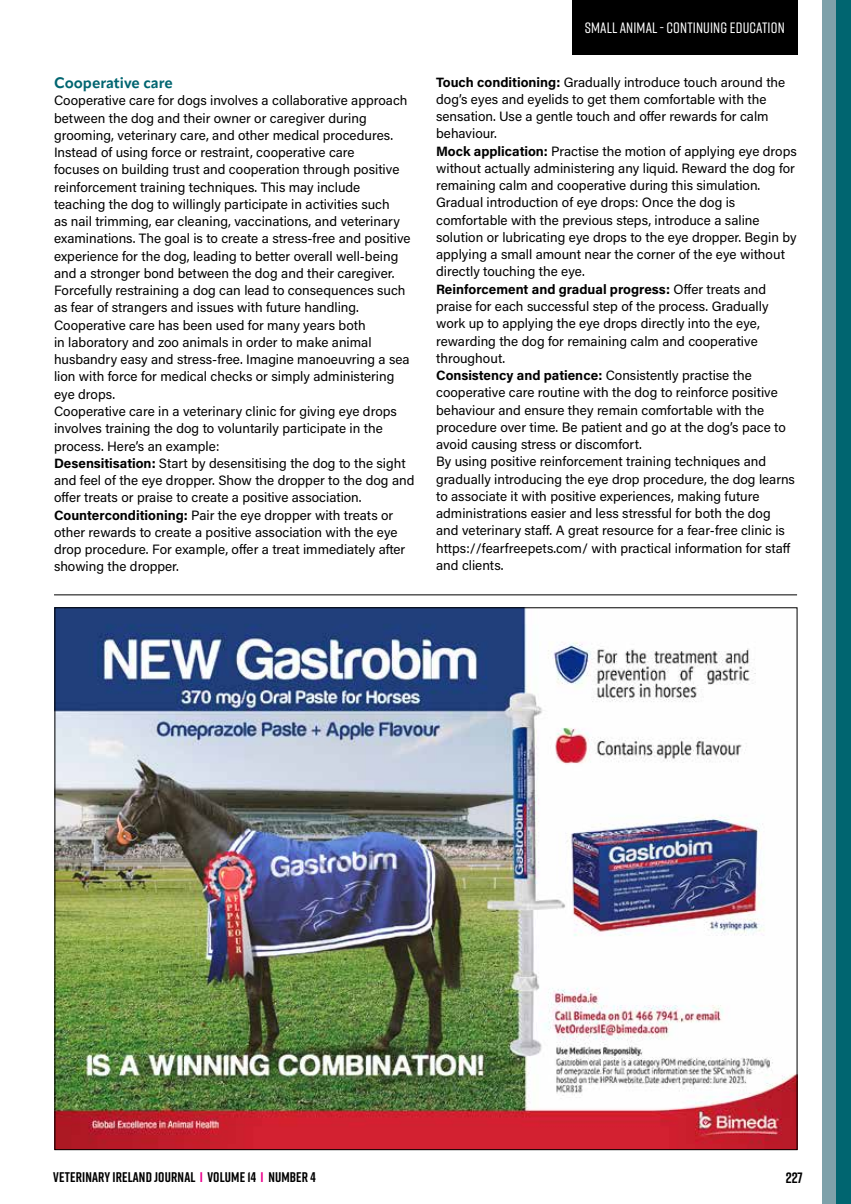
<style>
.page{position:relative;width:851px;height:1204px;background:#fff}
.page>*{position:absolute;margin:0;border:0;box-sizing:border-box;transform-origin:0 0}
.t1{font:500 15px "Rift";letter-spacing:.01em;color:#fff}
.t2{font:700 15px "Apparat";color:#006570}
.t3{font:700 15px "Rift";color:#000}
.t4{font:700 13.95px "Rift";letter-spacing:.01em;color:#000}
.t5{font:13.5px/17.2px "Acumin Pro";color:#000}
.s1{font-weight:700}
.s2{color:#ec008c}
</style>
<div class="page">
<div style="left:572px;top:0;width:225px;height:54px;background:#000"></div>
<div style="left:822px;top:0;width:28px;height:1203px;background:#7ea1aa"></div>
<div style="left:836px;top:0;width:14px;height:1203px;background:#006570"></div>
<img style="left:56px;top:609px;width:739px;height:538px">
<hr style="left:54px;top:594px;width:743px;height:1px;background:#000">
<p class="t2" style="left:54px;top:74px;width:120px">Cooperative care</p>
<p class="t5" style="left:54px;top:91px;width:362px">Cooperative care for dogs involves a collaborative approach between the dog and their owner or caregiver during grooming, veterinary care, and other medical procedures.<br>Instead of using force or restraint, cooperative care<br>focuses on building trust and cooperation through positive reinforcement training techniques. This may include teaching the dog to willingly participate in activities such<br>as nail trimming, ear cleaning, vaccinations, and veterinary examinations. The goal is to create a stress-free and positive experience for the dog, leading to better overall well-being and a stronger bond between the dog and their caregiver.<br>Forcefully restraining a dog can lead to consequences such as fear of strangers and issues with future handling.<br>Cooperative care has been used for many years both<br>in laboratory and zoo animals in order to make animal husbandry easy and stress-free. Imagine manoeuvring a sea lion with force for medical checks or simply administering eye drops.<br>Cooperative care in a veterinary clinic for giving eye drops involves training the dog to voluntarily participate in the process. Here’s an example:<br><span class="s1">Desensitisation:</span> Start by desensitising the dog to the sight and feel of the eye dropper. Show the dropper to the dog and offer treats or praise to create a positive association.<br><span class="s1">Counterconditioning:</span> Pair the eye dropper with treats or other rewards to create a positive association with the eye drop procedure. For example, offer a treat immediately after showing the dropper.</p>
<p class="t1" style="left:584px;top:17px;width:201px">SMALL ANIMAL - CONTINUING EDUCATION</p>
<p class="t5" style="left:436px;top:73px;width:362px"><span class="s1">Touch conditioning:</span> Gradually introduce touch around the dog’s eyes and eyelids to get them comfortable with the sensation. Use a gentle touch and offer rewards for calm behaviour.<br><span class="s1">Mock application:</span> Practise the motion of applying eye drops without actually administering any liquid. Reward the dog for remaining calm and cooperative during this simulation.<br>Gradual introduction of eye drops: Once the dog is comfortable with the previous steps, introduce a saline solution or lubricating eye drops to the eye dropper. Begin by applying a small amount near the corner of the eye without directly touching the eye.<br><span class="s1">Reinforcement and gradual progress:</span> Offer treats and praise for each successful step of the process. Gradually work up to applying the eye drops directly into the eye, rewarding the dog for remaining calm and cooperative throughout.<br><span class="s1">Consistency and patience:</span> Consistently practise the cooperative care routine with the dog to reinforce positive behaviour and ensure they remain comfortable with the procedure over time. Be patient and go at the dog’s pace to avoid causing stress or discomfort.<br>By using positive reinforcement training techniques and gradually introducing the eye drop procedure, the dog learns to associate it with positive experiences, making future administrations easier and less stressful for both the dog<br>and veterinary staff. A great resource for a fear-free clinic is https://fearfreepets.com/ with practical information for staff and clients.</p>
<p class="t4" style="left:53px;top:1167px;width:264px">VETERINARY IRELAND JOURNAL <span class="s2">I</span> VOLUME 14 <span class="s2">I</span> NUMBER 4</p>
<p class="t3" style="left:785px;top:1166px;width:19px">227</p>
</div>
